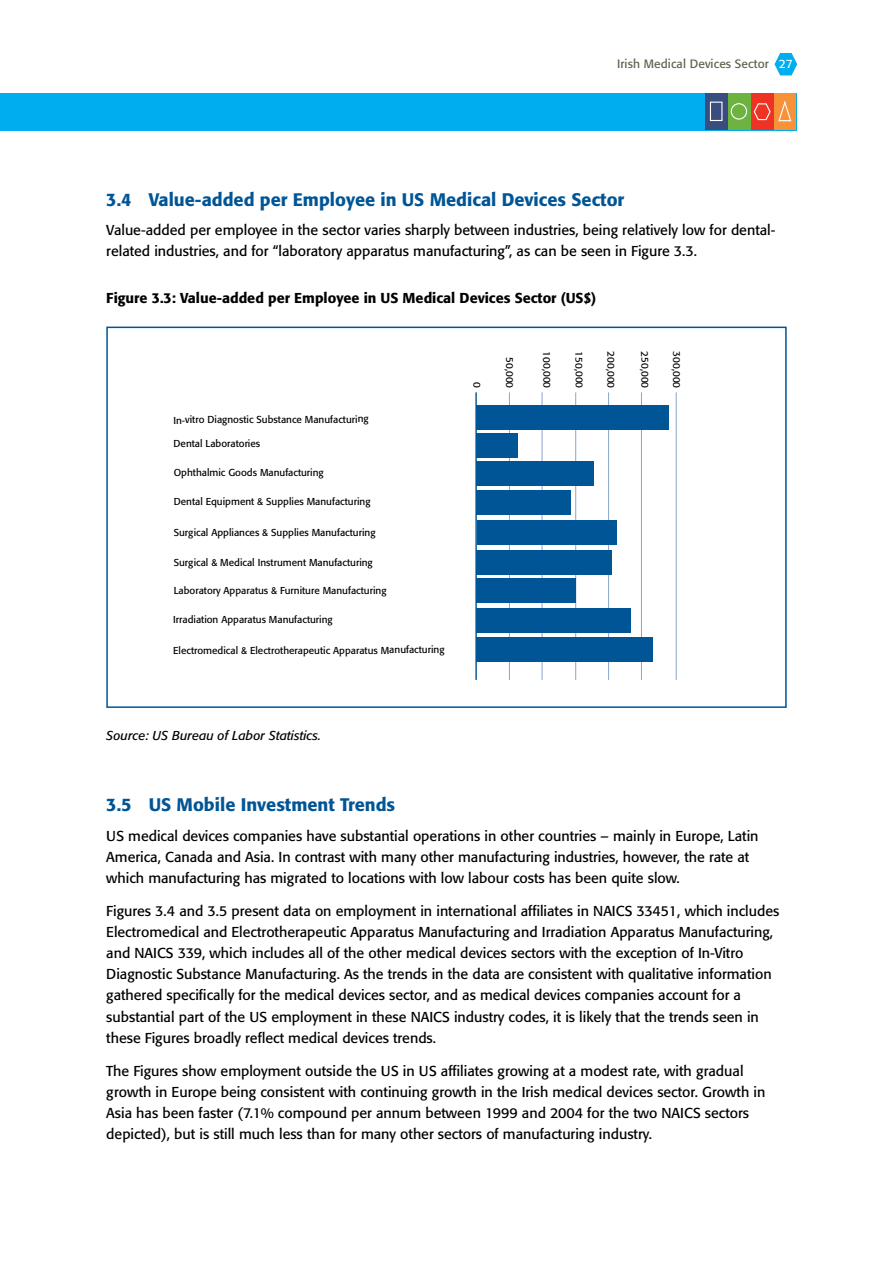
<style>
.page{position:relative;width:893px;height:1263px;background:#fff}
.page>*{position:absolute;margin:0;border:0;box-sizing:border-box;transform-origin:0 0}
.t1{font:500 18px "Formata";color:#005596}
.t2{font:14.25px/21px "Formata";color:#000}
.t3{font:500 14.25px "Formata";color:#000}
.t4{font:italic 12.75px "Formata";color:#000}
.t5{font:12px "Formata";letter-spacing:.01em;color:#5f604b}
.t6{font:10.05px "Formata";letter-spacing:-.005em;color:#000}
.t7{font:9.9px "Formata";color:#000}
.s1{color:#fff}
</style>
<div class="page">
<div style="left:0;top:93px;width:796px;height:37px;background:#00adef"></div>
<div style="left:705px;top:93px;width:22px;height:37px;background:#3a4d7f"></div>
<div style="left:710px;top:102px;width:12px;height:19px;border:1px solid #fff"></div>
<div style="left:727px;top:93px;width:23px;height:37px;background:#6db33f"></div>
<div style="left:731px;top:103px;width:16px;height:17px;border:1px solid #fff;border-radius:50%"></div>
<div style="left:773px;top:93px;width:23px;height:37px;background:#f79239"></div>
<svg style="left:778px;top:101px;width:14px;height:21px"></svg>
<div style="left:750px;top:93px;width:23px;height:37px;background:#ee3224"></div>
<svg style="left:753px;top:103px;width:18px;height:18px"></svg>
<svg style="left:774px;top:53px;width:23px;height:23px"></svg>
<hr style="left:509px;top:392px;width:1px;height:288px;background:#8ba4cc">
<hr style="left:575px;top:392px;width:1px;height:288px;background:#8ba4cc">
<hr style="left:608px;top:392px;width:1px;height:288px;background:#8ba4cc">
<hr style="left:641px;top:392px;width:1px;height:288px;background:#8ba4cc">
<hr style="left:676px;top:392px;width:1px;height:288px;background:#8ba4cc">
<hr style="left:542px;top:392px;width:1px;height:288px;background:#8ba4cc">
<div style="left:476px;top:637px;width:177px;height:25px;background:#005596"></div>
<div style="left:476px;top:608px;width:155px;height:25px;background:#005596"></div>
<div style="left:476px;top:578px;width:100px;height:25px;background:#005596"></div>
<div style="left:476px;top:550px;width:136px;height:24px;background:#005596"></div>
<div style="left:476px;top:520px;width:140px;height:25px;background:#005596"></div>
<div style="left:476px;top:490px;width:95px;height:25px;background:#005596"></div>
<div style="left:476px;top:461px;width:118px;height:25px;background:#005596"></div>
<div style="left:476px;top:433px;width:41px;height:24px;background:#005596"></div>
<div style="left:476px;top:405px;width:193px;height:25px;background:#005596"></div>
<hr style="left:475px;top:392px;width:2px;height:288px;background:#005596">
<div style="left:106px;top:327px;width:681px;height:381px;border:2px solid #005596"></div>
<p class="t5" style="left:617px;top:56px;width:177px">Irish Medical Devices Sector <span class="s1">27</span></p>
<p class="t1" style="left:106px;top:188px;width:519px">3.4 Value-added per Employee in US Medical Devices Sector</p>
<p class="t2" style="left:106px;top:220px;width:671px">Value-added per employee in the sector varies sharply between industries, being relatively low for dental&shy;related industries, and for “laboratory apparatus manufacturing”, as can be seen in Figure 3.3.</p>
<p class="t3" style="left:106px;top:289px;width:491px">Figure 3.3: Value-added per Employee in US Medical Devices Sector (US$)</p>
<p class="t6" style="left:173px;top:413px;width:197px">In-vitro Diagnostic Substance Manufacturing</p>
<p class="t7" style="left:174px;top:437px;width:88px">Dental Laboratories</p>
<p class="t7" style="left:174px;top:466px;width:152px">Ophthalmic Goods Manufacturing</p>
<p class="t7" style="left:174px;top:495px;width:198px">Dental Equipment &amp; Supplies Manufacturing</p>
<p class="t7" style="left:174px;top:526px;width:203px">Surgical Appliances &amp; Supplies Manufacturing</p>
<p class="t7" style="left:174px;top:556px;width:201px">Surgical &amp; Medical Instrument Manufacturing</p>
<p class="t7" style="left:174px;top:584px;width:214px">Laboratory Apparatus &amp; Furniture Manufacturing</p>
<p class="t7" style="left:173px;top:613px;width:161px">Irradiation Apparatus Manufacturing</p>
<p class="t7" style="left:173px;top:644px;width:273px">Electromedical &amp; Electrotherapeutic Apparatus Manufacturing</p>
<p class="t6" style="left:483px;top:382px;width:7px;rotate:90deg">0</p>
<p class="t6" style="left:516px;top:357px;width:33px;rotate:90deg">50,000</p>
<p class="t6" style="left:553px;top:351px;width:39px;rotate:90deg">100,000</p>
<p class="t6" style="left:585px;top:351px;width:39px;rotate:90deg">150,000</p>
<p class="t6" style="left:617px;top:351px;width:39px;rotate:90deg">200,000</p>
<p class="t6" style="left:651px;top:351px;width:39px;rotate:90deg">250,000</p>
<p class="t6" style="left:683px;top:351px;width:39px;rotate:90deg">300,000</p>
<p class="t4" style="left:106px;top:728px;width:216px">Source: US Bureau of Labor Statistics.</p>
<p class="t1" style="left:106px;top:794px;width:290px">3.5 US Mobile Investment Trends</p>
<p class="t2" style="left:106px;top:825px;width:654px">US medical devices companies have substantial operations in other countries – mainly in Europe, Latin<br>America, Canada and Asia. In contrast with many other manufacturing industries, however, the rate at which manufacturing has migrated to locations with low labour costs has been quite slow.</p>
<p class="t2" style="left:106px;top:901px;width:675px">Figures 3.4 and 3.5 present data on employment in international affiliates in NAICS 33451, which includes Electromedical and Electrotherapeutic Apparatus Manufacturing and Irradiation Apparatus Manufacturing, and NAICS 339, which includes all of the other medical devices sectors with the exception of In-Vitro Diagnostic Substance Manufacturing. As the trends in the data are consistent with qualitative information gathered specifically for the medical devices sector, and as medical devices companies account for a substantial part of the US employment in these NAICS industry codes, it is likely that the trends seen in these Figures broadly reflect medical devices trends.</p>
<p class="t2" style="left:106px;top:1061px;width:661px">The Figures show employment outside the US in US affiliates growing at a modest rate, with gradual growth in Europe being consistent with continuing growth in the Irish medical devices sector. Growth in Asia has been faster (7.1% compound per annum between 1999 and 2004 for the two NAICS sectors depicted), but is still much less than for many other sectors of manufacturing industry.</p>
</div>
